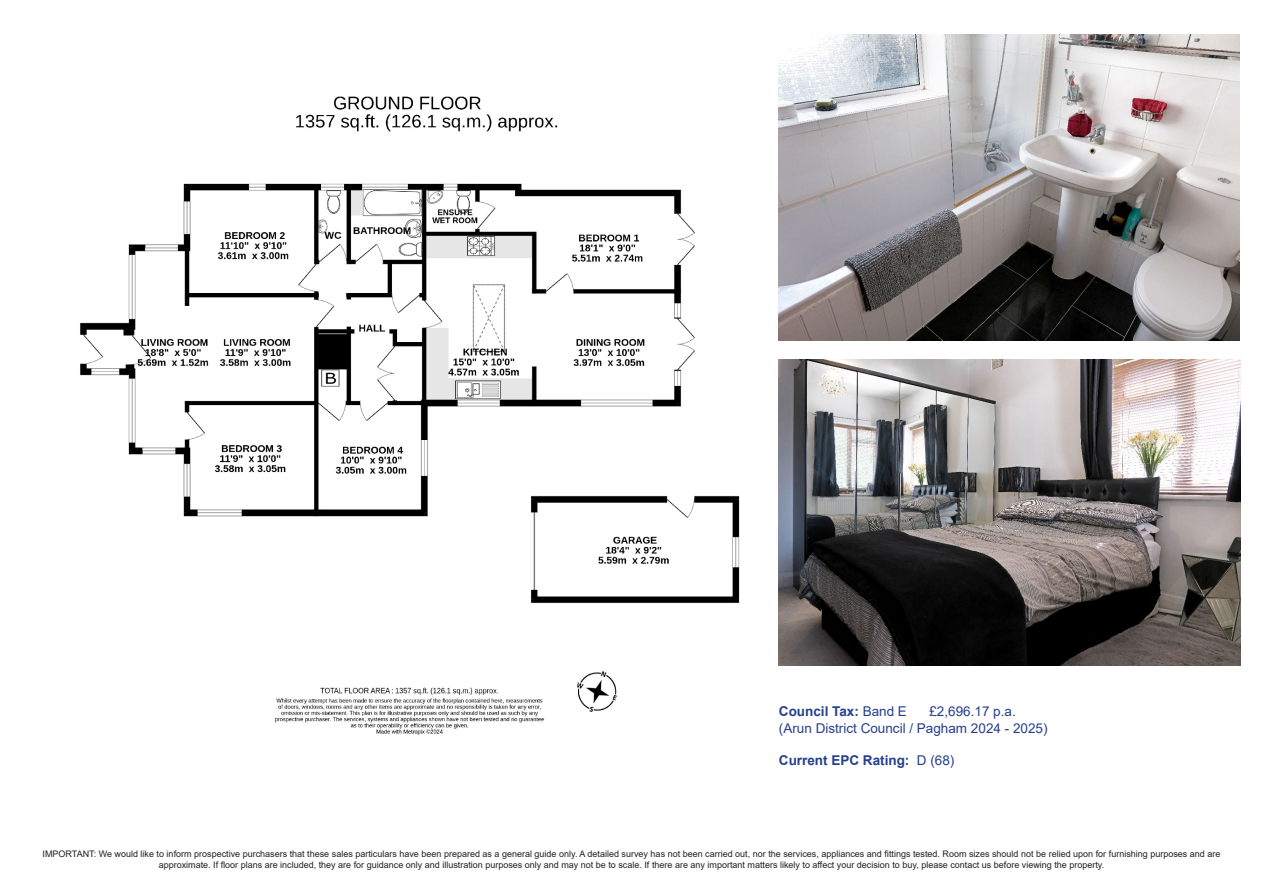
<style>
.page{position:relative;width:1263px;height:893px;background:#fff}
.page>*{position:absolute;margin:0;border:0;box-sizing:border-box;transform-origin:0 0}
.t1{font:13.5px/16.2px "Arial";color:#253f8e}
.t2{font:700 13.5px "Arial";color:#253f8e}
.t3{font:9px/10.8px "Arial";color:#231f20;text-align:center}
.s1{font-weight:400}
</style>
<div class="page">
<img style="left:80px;top:83px;width:721px;height:652px">
<img style="left:779px;top:34px;width:460px;height:306px">
<img style="left:779px;top:359px;width:461px;height:306px">
<h1 class="t1" style="left:779px;top:703px;width:270px;text-indent:151px">£2,696.17 p.a. (Arun District Council / Pagham 2024 - 2025)</h1>
<h1 class="t2" style="left:779px;top:751px;width:177px">Current EPC Rating: <span class="s1">D (68)</span></h1>
<h1 class="t2" style="left:779px;top:702px;width:130px">Council Tax: <span class="s1">Band E</span></h1>
<p class="t3" style="left:43px;top:848px;width:1179px">IMPORTANT: We would like to inform prospective purchasers that these sales particulars have been prepared as a general guide only. A detailed survey has not been carried out, nor the services, appliances and fittings tested. Room sizes should not be relied upon for furnishing purposes and are approximate. If floor plans are included, they are for guidance only and illustration purposes only and may not be to scale. If there are any important matters likely to affect your decision to buy, please contact us before viewing the property.</p>
</div>
